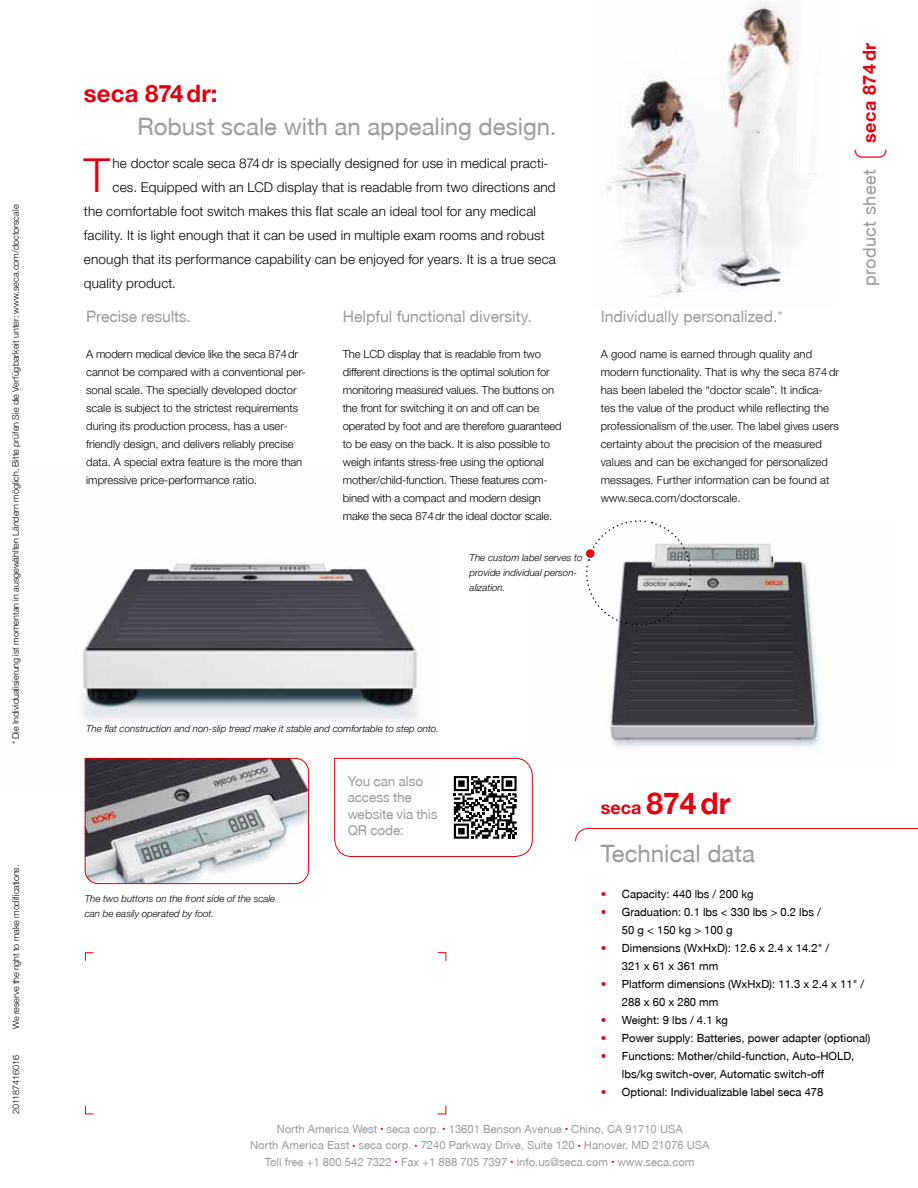
<style>
.page{position:relative;width:918px;height:1188px;background:#fff}
.page>*{position:absolute;margin:0;border:0;box-sizing:border-box;transform-origin:0 0}
.t1{font:300 47.1px "secaglobal";color:#e3000f}
.t2{font:700 30px "secaglobal";color:#e3000f}
.t3{font:24px "secaglobal";color:#9c9d9d}
.t4{font:700 24px "secaglobal";letter-spacing:.005em;color:#e3000f}
.t5{font:18px "secaglobal";letter-spacing:.025em;color:#9c9d9d}
.t6{font:700 18px "secaglobal";letter-spacing:.025em;color:#e3000f}
.t7{font:15.75px "secaglobal";color:#9c9d9d}
.t8{font:300 13.5px "secaglobal";letter-spacing:.01em;color:#000}
.t9{font:13.5px/16.5px "secaglobal";letter-spacing:-.01em;color:#9c9d9d}
.t10{font:300 11.25px/18px "secaglobal";color:#000}
.t11{font:11.25px/18px "secaglobal";color:#000}
.t12{font:11.25px/16.5px "secaglobal";color:#9c9d9d;text-align:center}
.t13{font:italic 300 9.75px/15px "secaglobal";color:#000}
.t14{font:300 9px "secaglobal";letter-spacing:.005em;color:#000}
.s1{font-weight:300}
.s2{font-size:18px}
.s3{color:#e3000f}
.s4{font-size:6px;color:#e3000f}
</style>
<div class="page">
<img style="left:610px;top:543px;width:210px;height:205px">
<svg style="left:586px;top:520px;width:109px;height:109px"></svg>
<img style="left:82px;top:561px;width:354px;height:197px">
<svg style="left:84px;top:758px;width:225px;height:126px;background:#a09c9f"></svg>
<svg style="left:334px;top:758px;width:199px;height:99px"></svg>
<img style="left:606px;top:0;width:194px;height:296px">
<svg style="left:85px;top:952px;width:9px;height:9px"></svg>
<svg style="left:85px;top:1105px;width:9px;height:10px"></svg>
<svg style="left:437px;top:1105px;width:10px;height:10px"></svg>
<svg style="left:437px;top:952px;width:10px;height:9px"></svg>
<svg style="left:575px;top:828px;width:343px;height:14px"></svg>
<p class="t14" style="left:11px;top:744px;width:541px;rotate:-90deg">* Die Individualisierung ist momentan in ausgewählten Ländern möglich. Bitte prüfen Sie die Verfügbarkeit unter: www.seca.com/doctorscale</p>
<p class="t14" style="left:11px;top:1029px;width:166px;rotate:-90deg">We reserve the right to make modifications.</p>
<p class="t14" style="left:11px;top:1114px;width:61px;rotate:-90deg">201187416016</p>
<h3 class="t4" style="left:84px;top:80px;width:135px">seca 874 dr:</h3>
<h3 class="t3" style="left:138px;top:113px;width:420px">Robust scale with an appealing design.</h3>
<h1 class="t1" style="left:84px;top:148px;width:28px">T</h1>
<p class="t8" style="left:113px;top:155px;width:438px">he doctor scale seca 874dr is specially designed for use in medical practi-</p>
<p class="t8" style="left:113px;top:179px;width:445px">ces. Equipped with an LCD display that is readable from two directions and</p>
<p class="t8" style="left:84px;top:203px;width:454px">the comfortable foot switch makes this flat scale an ideal tool for any medical</p>
<p class="t8" style="left:84px;top:227px;width:462px">facility. It is light enough that it can be used in multiple exam rooms and robust</p>
<p class="t8" style="left:84px;top:251px;width:473px">enough that its performance capability can be enjoyed for years. It is a true seca</p>
<p class="t8" style="left:84px;top:275px;width:94px">quality product.</p>
<h3 class="t7" style="left:86px;top:308px;width:106px">Precise results.</h3>
<p class="t10" style="left:86px;top:345px;width:221px">A modern medical device like the seca 874dr cannot be compared with a conventional per&shy;sonal scale. The specially developed doctor scale is subject to the strictest requirements during its production process, has a user&shy;friendly design, and delivers reliably precise data. A special extra feature is the more than impressive price-performance ratio.</p>
<h3 class="t7" style="left:343px;top:308px;width:191px">Helpful functional diversity.</h3>
<p class="t10" style="left:343px;top:345px;width:220px">The LCD display that is readable from two different directions is the optimal solution for monitoring measured values. The buttons on the front for switching it on and off can be operated by foot and are therefore guaranteed to be easy on the back. It is also possible to weigh infants stress-free using the optional mother/child-function. These features com&shy;bined with a compact and modern design make the seca 874dr the ideal doctor scale.</p>
<p class="t13" style="left:470px;top:550px;width:114px">The custom label serves to provide individual person&shy;alization.</p>
<h3 class="t7" style="left:601px;top:308px;width:184px">Individually personalized.<span class="s1">*</span></h3>
<p class="t10" style="left:601px;top:345px;width:240px">A good name is earned through quality and modern functionality. That is why the seca 874 dr has been labeled the “doctor scale”. It indica&shy;tes the value of the product while reflecting the professionalism of the user. The label gives users certainty about the precision of the measured values and can be exchanged for personalized messages. Further information can be found at www.seca.com/doctorscale.</p>
<h3 class="t6" style="left:859px;top:143px;width:102px;rotate:-90deg">seca 874 dr</h3>
<h3 class="t5" style="left:859px;top:286px;width:119px;rotate:-90deg">product sheet</h3>
<p class="t13" style="left:86px;top:721px;width:354px">The flat construction and non-slip tread make it stable and comfortable to step onto.</p>
<p class="t13" style="left:85px;top:891px;width:192px">The two buttons on the front side of the scale can be easily operated by foot.</p>
<p class="t9" style="left:348px;top:773px;width:91px">You can also access the website via this<br>QR code:</p>
<h2 class="t2" style="left:601px;top:786px;width:131px"><span class="s2">seca</span> 874 dr</h2>
<h3 class="t3" style="left:601px;top:840px;width:156px">Technical data</h3>
<p class="t11" style="left:601px;top:885px;width:154px"><span class="s3">•</span> Capacity: 440 lbs / 200 kg</p>
<p class="t11" style="left:622px;top:903px;width:200px;text-indent:-21px"><span class="s3">•</span> Graduation: 0.1 lbs &lt; 330 lbs &gt; 0.2 lbs /<br>50 g &lt; 150 kg &gt; 100 g</p>
<p class="t11" style="left:622px;top:939px;width:209px;text-indent:-21px"><span class="s3">•</span> Dimensions (WxHxD): 12.6 x 2.4 x 14.2" /<br>321 x 61 x 361 mm</p>
<p class="t11" style="left:622px;top:975px;width:244px;text-indent:-21px"><span class="s3">•</span> Platform dimensions (WxHxD): 11.3 x 2.4 x 11" /<br>288 x 60 x 280 mm</p>
<p class="t11" style="left:601px;top:1011px;width:129px"><span class="s3">•</span> Weight: 9 lbs / 4.1 kg</p>
<p class="t11" style="left:601px;top:1029px;width:271px"><span class="s3">•</span> Power supply: Batteries, power adapter (optional)</p>
<p class="t11" style="left:622px;top:1047px;width:234px;text-indent:-21px"><span class="s3">•</span> Functions: Mother/child-function, Auto-HOLD, lbs/kg switch-over, Automatic switch-off</p>
<p class="t11" style="left:601px;top:1083px;width:224px"><span class="s3">•</span> Optional: Individualizable label seca 478</p>
<p class="t12" style="left:250px;top:1121px;width:461px">North America West <span class="s4">•</span> seca corp. <span class="s4">•</span> 13601 Benson Avenue <span class="s4">•</span> Chino, CA 91710 USA<br>North America East <span class="s4">•</span> seca corp. <span class="s4">•</span> 7240 Parkway Drive, Suite 120 <span class="s4">•</span> Hanover, MD 21076 USA<br>Toll free +1 800 542 7322 <span class="s4">•</span> Fax +1 888 705 7397 <span class="s4">•</span> info.us@seca.com <span class="s4">•</span> www.seca.com</p>
</div>
